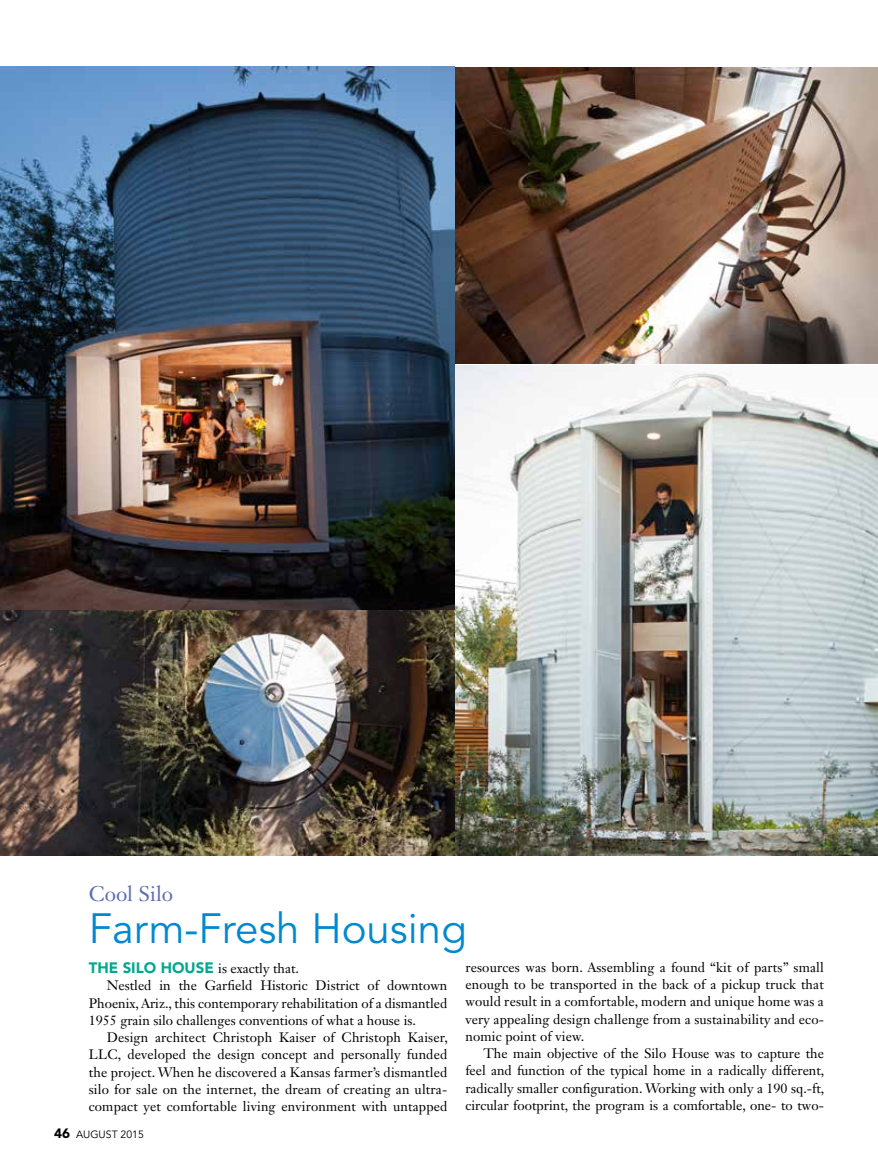
<style>
.page{position:relative;width:878px;height:1175px;background:#fff}
.page>*{position:absolute;margin:0;border:0;box-sizing:border-box;transform-origin:0 0}
.t1{font:42px "Avenir LT Std";color:#0089cf}
.t2{font:21px "Janson Text LT Std";color:#5f6db3}
.t3{font:13.5px/17.2px "Janson Text LT Std";letter-spacing:.01em;color:#000;text-align:justify}
.t4{font:10.5px "Avenir LT Std";color:#000}
.s1{font-family:"Avenir LT Std";font-weight:900;font-size:15px;color:#00a88e}
.s2{font-weight:900;font-size:13.5px}
</style>
<div class="page">
<img style="left:454px;top:67px;width:423px;height:297px">
<img style="left:454px;top:365px;width:424px;height:490px">
<img style="left:0;top:66px;width:454px;height:544px">
<img style="left:0;top:610px;width:454px;height:245px">
<h2 class="t2" style="left:89px;top:880px;width:86px">Cool Silo</h2>
<h1 class="t1" style="left:89px;top:904px;width:379px">Farm-Fresh Housing</h1>
<p class="t3" style="left:89px;top:959px;width:212px"><span class="s1">THE SILO HOUSE</span> is exactly that.</p>
<p class="t3" style="left:107px;top:976px;width:342px">Nestled in the Garfield Historic District of downtown</p>
<p class="t3" style="left:89px;top:994px;width:360px">Phoenix, Ariz., this contemporary rehabilitation of a dismantled</p>
<p class="t3" style="left:89px;top:1011px;width:329px">1955 grain silo challenges conventions of what a house is.</p>
<p class="t3" style="left:107px;top:1028px;width:342px">Design architect Christoph Kaiser of Christoph Kaiser,</p>
<p class="t3" style="left:89px;top:1045px;width:360px">LLC, developed the design concept and personally funded</p>
<p class="t3" style="left:89px;top:1063px;width:360px">the project. When he discovered a Kansas farmer’s dismantled</p>
<p class="t3" style="left:89px;top:1080px;width:360px">silo for sale on the internet, the dream of creating an ultra-</p>
<p class="t3" style="left:89px;top:1097px;width:360px">compact yet comfortable living environment with untapped</p>
<p class="t4" style="left:54px;top:1128px;width:91px"><span class="s2">46</span> AUGUST 2015</p>
<p class="t3" style="left:465px;top:958px;width:360px">resources was born. Assembling a found “kit of parts” small enough to be transported in the back of a pickup truck that would result in a comfortable, modern and unique home was a very appealing design challenge from a sustainability and eco&shy;nomic point of view.</p>
<p class="t3" style="left:465px;top:1044px;width:360px;text-indent:18px">The main objective of the Silo House was to capture the feel and function of the typical home in a radically different, radically smaller configuration. Working with only a 190 sq.-ft, circular footprint, the program is a comfortable, one- to two-</p>
</div>
